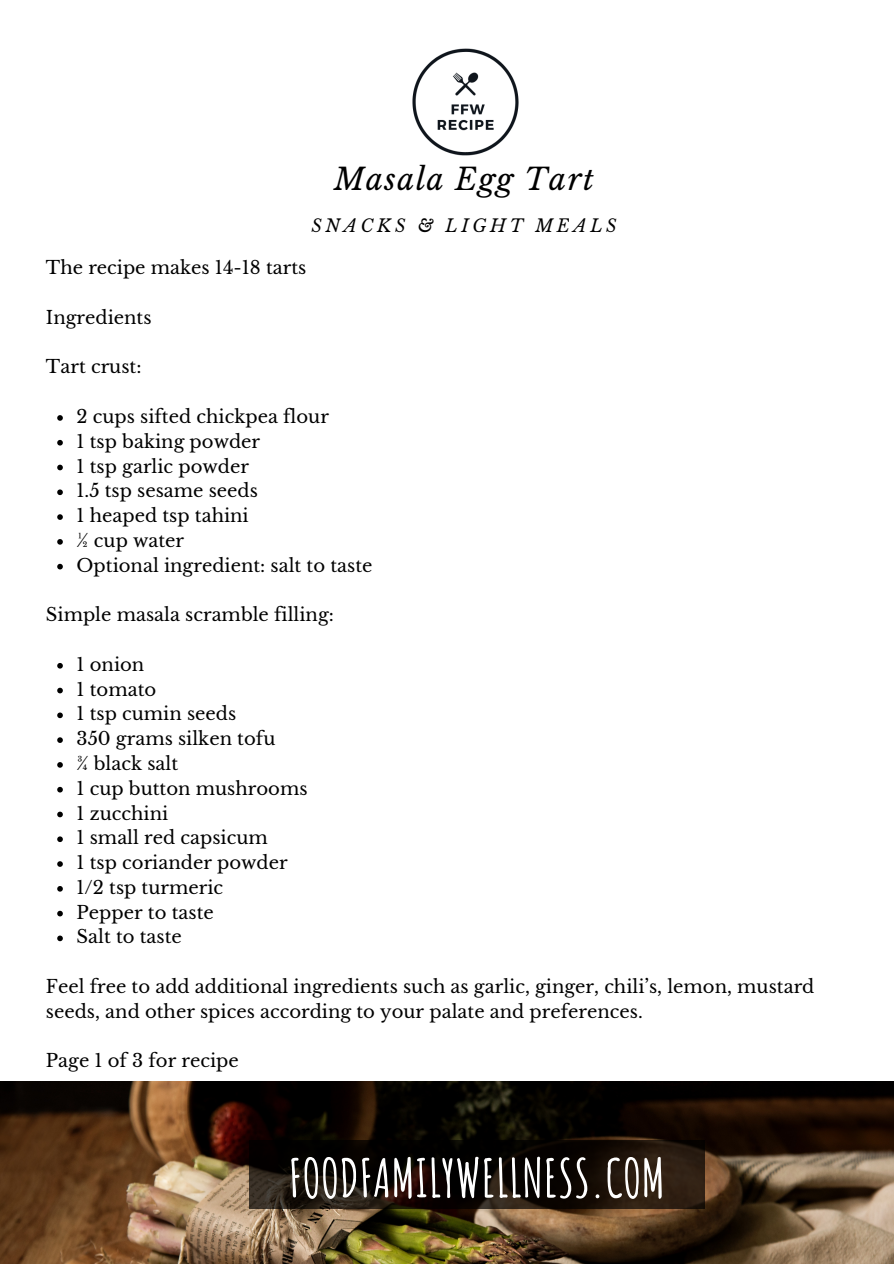
<style>
.page{position:relative;width:894px;height:1264px;background:#fff}
.page>*{position:absolute;margin:0;border:0;box-sizing:border-box;transform-origin:0 0}
.t1{font:700 52.2px "Amatic SC";color:#fff}
.t2{font:italic 29.85px "Libre Baskerville";letter-spacing:.05em;color:#000}
.t3{font:18px/24.8px "Libre Baskerville";color:#000}
.t4{font:italic 17.4px "Libre Baskerville";letter-spacing:.21em;color:#000}
</style>
<div class="page">
<img style="left:0;top:1081px;width:893px;height:182px">
<img style="left:412px;top:48px;width:107px;height:108px">
<svg style="left:57px;top:415px;width:6px;height:6px"></svg>
<svg style="left:57px;top:440px;width:6px;height:5px"></svg>
<svg style="left:57px;top:464px;width:6px;height:6px"></svg>
<svg style="left:57px;top:489px;width:6px;height:6px"></svg>
<svg style="left:57px;top:514px;width:6px;height:6px"></svg>
<svg style="left:57px;top:539px;width:6px;height:5px"></svg>
<svg style="left:57px;top:564px;width:6px;height:5px"></svg>
<svg style="left:57px;top:663px;width:6px;height:5px"></svg>
<svg style="left:57px;top:687px;width:6px;height:6px"></svg>
<svg style="left:57px;top:712px;width:6px;height:6px"></svg>
<svg style="left:57px;top:737px;width:6px;height:6px"></svg>
<svg style="left:57px;top:762px;width:6px;height:5px"></svg>
<svg style="left:57px;top:786px;width:6px;height:6px"></svg>
<svg style="left:57px;top:811px;width:6px;height:6px"></svg>
<svg style="left:57px;top:836px;width:6px;height:6px"></svg>
<svg style="left:57px;top:861px;width:6px;height:5px"></svg>
<svg style="left:57px;top:886px;width:6px;height:5px"></svg>
<svg style="left:57px;top:910px;width:6px;height:6px"></svg>
<svg style="left:57px;top:935px;width:6px;height:6px"></svg>
<svg style="left:249px;top:1140px;width:455px;height:68px;background:#150d08"></svg>
<p class="t2" style="left:334px;top:161px;width:261px">Masala Egg Tart</p>
<p class="t4" style="left:311px;top:215px;width:306px">SNACKS &amp; LIGHT MEALS</p>
<p class="t3" style="left:46px;top:256px;width:262px">The recipe makes 14-18 tarts</p>
<p class="t3" style="left:46px;top:305px;width:107px">Ingredients</p>
<p class="t3" style="left:46px;top:355px;width:97px">Tart crust:</p>
<p class="t3" style="left:77px;top:404px;width:254px">2 cups sifted chickpea flour</p>
<p class="t3" style="left:77px;top:429px;width:185px">1 tsp baking powder</p>
<p class="t3" style="left:77px;top:454px;width:174px">1 tsp garlic powder</p>
<p class="t3" style="left:77px;top:478px;width:183px">1.5 tsp sesame seeds</p>
<p class="t3" style="left:77px;top:503px;width:174px">1 heaped tsp tahini</p>
<p class="t3" style="left:77px;top:528px;width:109px">½ cup water</p>
<p class="t3" style="left:77px;top:553px;width:297px">Optional ingredient: salt to taste</p>
<p class="t3" style="left:46px;top:602px;width:289px">Simple masala scramble filling:</p>
<p class="t3" style="left:77px;top:652px;width:69px">1 onion</p>
<p class="t3" style="left:77px;top:677px;width:81px">1 tomato</p>
<p class="t3" style="left:77px;top:701px;width:161px">1 tsp cumin seeds</p>
<p class="t3" style="left:77px;top:726px;width:200px">350 grams silken tofu</p>
<p class="t3" style="left:77px;top:751px;width:103px">¾ black salt</p>
<p class="t3" style="left:77px;top:776px;width:232px">1 cup button mushrooms</p>
<p class="t3" style="left:77px;top:800px;width:93px">1 zucchini</p>
<p class="t3" style="left:77px;top:825px;width:193px">1 small red capsicum</p>
<p class="t3" style="left:77px;top:850px;width:212px">1 tsp coriander powder</p>
<p class="t3" style="left:77px;top:875px;width:148px">1/2 tsp turmeric</p>
<p class="t3" style="left:77px;top:900px;width:139px">Pepper to taste</p>
<p class="t3" style="left:77px;top:924px;width:107px">Salt to taste</p>
<p class="t3" style="left:46px;top:974px;width:769px">Feel free to add additional ingredients such as garlic, ginger, chili’s, lemon, mustard seeds, and other spices according to your palate and preferences.</p>
<p class="t3" style="left:46px;top:1048px;width:194px">Page 1 of 3 for recipe</p>
<p class="t1" style="left:288px;top:1144px;width:378px">FOODFAMILYWELLNESS.COM</p>
</div>
